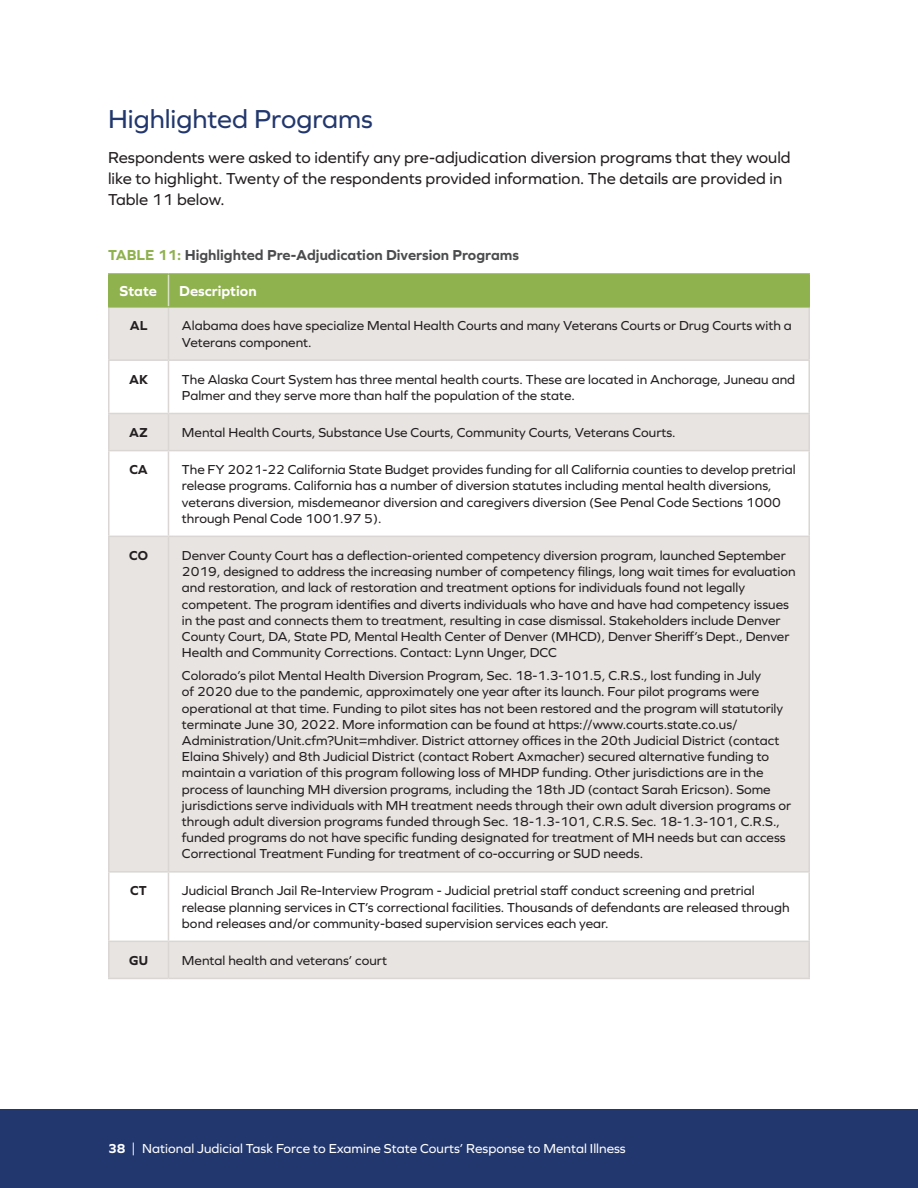
<style>
.page{position:relative;width:918px;height:1188px;background:#fff}
.page>*{position:absolute;margin:0;border:0;box-sizing:border-box;transform-origin:0 0}
.NEW_Header_smaller{font:27px "Graphie";color:#22376d}
.NEW_Body_Copy{font:16.5px/21px "Graphie";color:#231f20}
.t1{font:700 15px "Graphie";color:#4b4c4d}
.t2{font:700 15px "Graphie";color:#fff}
.t3{font:13.5px/16.2px "Graphie";color:#231f20}
.t4{font:13.5px "Graphie";color:#fff}
.Bold_State{font:700 13.5px "Graphie";color:#231f20}
.s1{color:#8fb14e}
.s2{font-weight:700}
.s3{font-family:"Lato"}
</style>
<div class="page">
<div style="left:0;top:1110px;width:918px;height:78px;background:#22376d"></div>
<div style="left:110px;top:275px;width:698px;height:31px;background:#8fb14e"></div>
<svg style="left:110px;top:308px;width:698px;height:670px;fill:#e7e4e2"></svg>
<hr style="left:108px;top:308px;width:2px;height:51px;background:#d9d6d4">
<hr style="left:168px;top:308px;width:1px;height:51px;background:#d9d6d4">
<hr style="left:808px;top:308px;width:2px;height:51px;background:#d9d6d4">
<hr style="left:108px;top:359px;width:60px;height:2px;background:#d9d6d4">
<hr style="left:108px;top:361px;width:2px;height:52px;background:#d9d6d4">
<hr style="left:168px;top:359px;width:642px;height:2px;background:#d9d6d4">
<hr style="left:168px;top:361px;width:1px;height:52px;background:#d9d6d4">
<hr style="left:808px;top:361px;width:2px;height:52px;background:#d9d6d4">
<hr style="left:108px;top:413px;width:60px;height:1px;background:#d9d6d4">
<hr style="left:108px;top:414px;width:2px;height:36px;background:#d9d6d4">
<hr style="left:168px;top:413px;width:642px;height:1px;background:#d9d6d4">
<hr style="left:168px;top:414px;width:1px;height:36px;background:#d9d6d4">
<hr style="left:808px;top:414px;width:2px;height:36px;background:#d9d6d4">
<hr style="left:108px;top:450px;width:60px;height:1px;background:#d9d6d4">
<hr style="left:108px;top:451px;width:2px;height:85px;background:#d9d6d4">
<hr style="left:168px;top:450px;width:642px;height:1px;background:#d9d6d4">
<hr style="left:168px;top:451px;width:1px;height:85px;background:#d9d6d4">
<hr style="left:808px;top:451px;width:2px;height:85px;background:#d9d6d4">
<hr style="left:108px;top:536px;width:60px;height:1px;background:#d9d6d4">
<hr style="left:108px;top:537px;width:2px;height:334px;background:#d9d6d4">
<hr style="left:168px;top:536px;width:642px;height:1px;background:#d9d6d4">
<hr style="left:168px;top:537px;width:1px;height:334px;background:#d9d6d4">
<hr style="left:808px;top:537px;width:2px;height:334px;background:#d9d6d4">
<hr style="left:108px;top:871px;width:60px;height:2px;background:#d9d6d4">
<hr style="left:108px;top:873px;width:2px;height:68px;background:#d9d6d4">
<hr style="left:168px;top:871px;width:642px;height:2px;background:#d9d6d4">
<hr style="left:168px;top:873px;width:1px;height:68px;background:#d9d6d4">
<hr style="left:808px;top:873px;width:2px;height:68px;background:#d9d6d4">
<hr style="left:108px;top:941px;width:60px;height:1px;background:#d9d6d4">
<hr style="left:108px;top:942px;width:2px;height:36px;background:#d9d6d4">
<hr style="left:168px;top:941px;width:642px;height:1px;background:#d9d6d4">
<hr style="left:168px;top:942px;width:1px;height:36px;background:#d9d6d4">
<hr style="left:808px;top:942px;width:2px;height:36px;background:#d9d6d4">
<hr style="left:108px;top:978px;width:60px;height:1px;background:#d9d6d4">
<hr style="left:168px;top:978px;width:642px;height:1px;background:#d9d6d4">
<hr style="left:108px;top:273px;width:60px;height:2px;background:#8fb14e">
<hr style="left:108px;top:275px;width:2px;height:31px;background:#8fb14e">
<hr style="left:168px;top:273px;width:642px;height:2px;background:#8fb14e">
<hr style="left:808px;top:275px;width:2px;height:31px;background:#8fb14e">
<hr style="left:108px;top:306px;width:60px;height:2px;background:#8fb14e">
<hr style="left:168px;top:306px;width:642px;height:2px;background:#8fb14e">
<hr style="left:168px;top:275px;width:1px;height:31px;background:#d9e2c3">
<p class="NEW_Header_smaller" style="left:108px;top:103px;width:266px">Highlighted Programs</p>
<p class="NEW_Body_Copy" style="left:108px;top:146px;width:684px">Respondents were asked to identify any pre-adjudication diversion programs that they would like to highlight. Twenty of the respondents provided information. The details are provided in<br>Table 11 below.</p>
<p class="t1" style="left:108px;top:246px;width:412px"><span class="s1">TABLE 11:</span> Highlighted Pre-Adjudication Diversion Programs</p>
<p class="t2" style="left:120px;top:282px;width:39px">State</p>
<p class="t2" style="left:179px;top:282px;width:79px">Description</p>
<p class="Bold_State" style="left:130px;top:318px;width:19px">AL</p>
<p class="t3" style="left:182px;top:318px;width:611px">Alabama does have specialize Mental Health Courts and many Veterans Courts or Drug Courts with a<br>Veterans component.</p>
<p class="Bold_State" style="left:129px;top:371px;width:21px">AK</p>
<p class="t3" style="left:182px;top:371px;width:615px">The Alaska Court System has three mental health courts. These are located in Anchorage, Juneau and<br>Palmer and they serve more than half the population of the state.</p>
<p class="Bold_State" style="left:129px;top:425px;width:20px">AZ</p>
<p class="t3" style="left:182px;top:424px;width:495px">Mental Health Courts, Substance Use Courts, Community Courts, Veterans Courts.</p>
<p class="Bold_State" style="left:129px;top:462px;width:20px">CA</p>
<p class="t3" style="left:182px;top:461px;width:615px">The FY 2021-22 California State Budget provides funding for all California counties to develop pretrial release programs. California has a number of diversion statutes including mental health diversions, veterans diversion, misdemeanor diversion and caregivers diversion (See Penal Code Sections 1000 through Penal Code 1001.97 5).</p>
<p class="Bold_State" style="left:129px;top:547px;width:20px">CO</p>
<p class="t3" style="left:182px;top:547px;width:615px">Denver County Court has a deflection-oriented competency diversion program, launched September 2019, designed to address the increasing number of competency filings, long wait times for evaluation and restoration, and lack of restoration and treatment options for individuals found not legally competent. The program identifies and diverts individuals who have and have had competency issues in the past and connects them to treatment, resulting in case dismissal. Stakeholders include Denver County Court, DA, State PD, Mental Health Center of Denver (MHCD), Denver Sheriff’s Dept., Denver Health and Community Corrections. Contact: Lynn Unger, DCC</p>
<p class="t3" style="left:182px;top:667px;width:611px">Colorado’s pilot Mental Health Diversion Program, Sec. 18-1.3-101.5, C.R.S., lost funding in July<br>of 2020 due to the pandemic, approximately one year after its launch. Four pilot programs were operational at that time. Funding to pilot sites has not been restored and the program will statutorily terminate June 30, 2022. More information can be found at https://www.courts.state.co.us/ Administration/Unit.cfm?Unit=mhdiver. District attorney offices in the 20th Judicial District (contact Elaina Shively) and 8th Judicial District (contact Robert Axmacher) secured alternative funding to maintain a variation of this program following loss of MHDP funding. Other jurisdictions are in the process of launching MH diversion programs, including the 18th JD (contact Sarah Ericson). Some jurisdictions serve individuals with MH treatment needs through their own adult diversion programs or through adult diversion programs funded through Sec. 18-1.3-101, C.R.S. Sec. 18-1.3-101, C.R.S., funded programs do not have specific funding designated for treatment of MH needs but can access Correctional Treatment Funding for treatment of co-occurring or SUD needs.</p>
<p class="Bold_State" style="left:130px;top:883px;width:18px">CT</p>
<p class="t3" style="left:182px;top:883px;width:609px">Judicial Branch Jail Re-Interview Program - Judicial pretrial staff conduct screening and pretrial release planning services in CT’s correctional facilities. Thousands of defendants are released through bond releases and/or community-based supervision services each year.</p>
<p class="Bold_State" style="left:129px;top:952px;width:20px">GU</p>
<p class="t3" style="left:182px;top:952px;width:207px">Mental health and veterans’ court</p>
<p class="t4" style="left:108px;top:1141px;width:519px"><span class="s2">38</span> <span class="s3">|</span> National Judicial Task Force to Examine State Courts’ Response to Mental Illness</p>
</div>
